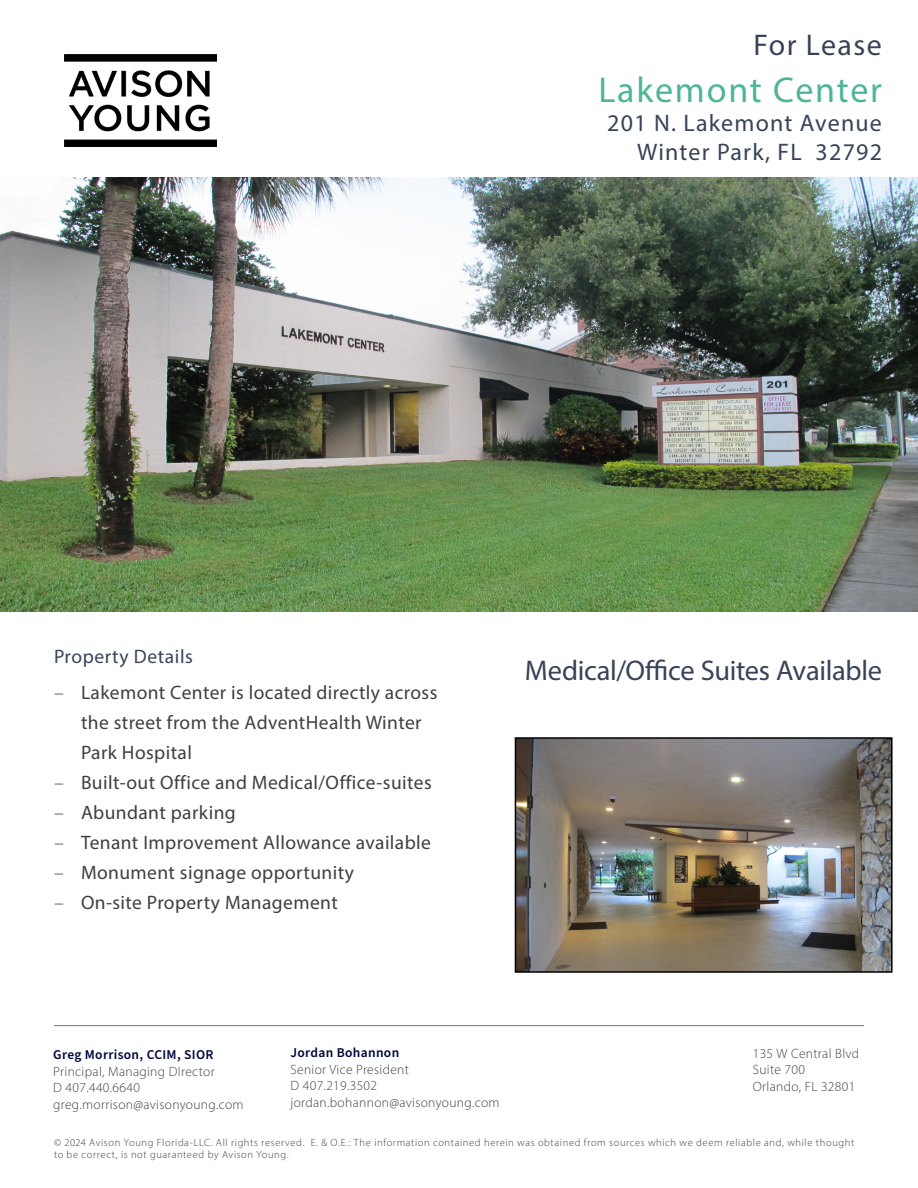
<style>
.page{position:relative;width:918px;height:1188px;background:#fff}
.page>*{position:absolute;margin:0;border:0;box-sizing:border-box;transform-origin:0 0}
.t1{font:36px "Myriad Pro";letter-spacing:.05em;color:#4db595}
.t2{font:30px "Myriad Pro";letter-spacing:.05em;color:#384358}
.Body_12pt{font:28.5px "Myriad Pro";letter-spacing:-.01em;color:#384358}
.t3{font:24px/28.8px "Myriad Pro";letter-spacing:.05em;color:#384358;text-align:right}
.t4{font:19.5px/30px "Myriad Pro";letter-spacing:.02em;color:#404042}
.Header_14pt_Left{font:19.5px "Myriad Pro";letter-spacing:.03em;color:#384358}
._9pt_Left{font:300 13.5px/16.5px "Myriad Pro";letter-spacing:.025em;color:#404042}
._9pt_Left-2{font:600 13.5px "Source Sans Pro";letter-spacing:.025em;color:#00063e}
.t5{font:300 10.5px/12.6px "Myriad Pro";letter-spacing:.06em;color:#404042}
.s1{font-weight:300}
</style>
<div class="page">
<hr style="left:54px;top:1025px;width:810px;height:1px;background:#7d716e">
<img style="left:64px;top:54px;width:152px;height:93px">
<img style="left:0;top:178px;width:918px;height:433px">
<img style="left:518px;top:740px;width:372px;height:230px">
<div style="left:515px;top:737px;width:378px;height:236px;border:2px solid #000"></div>
<p class="t2" style="left:754px;top:27px;width:130px">For Lease</p>
<p class="t1" style="left:599px;top:68px;width:285px">Lakemont Center</p>
<p class="t3" style="left:607px;top:108px;width:276px">201 N. Lakemont Avenue<br>Winter Park, FL 32792</p>
<p class="Header_14pt_Left" style="left:54px;top:644px;width:140px">Property Details</p>
<p class="t4" style="left:81px;top:678px;width:358px;text-indent:-27px"><span class="s1">–</span> Lakemont Center is located directly across the street from the AdventHealth Winter<br>Park Hospital</p>
<p class="t4" style="left:54px;top:768px;width:379px"><span class="s1">–</span> Built-out Office and Medical/Office-suites</p>
<p class="t4" style="left:54px;top:798px;width:183px"><span class="s1">–</span> Abundant parking</p>
<p class="t4" style="left:54px;top:828px;width:378px"><span class="s1">–</span> Tenant Improvement Allowance available</p>
<p class="t4" style="left:54px;top:858px;width:301px"><span class="s1">–</span> Monument signage opportunity</p>
<p class="t4" style="left:54px;top:888px;width:285px"><span class="s1">–</span> On-site Property Management</p>
<p class="Body_12pt" style="left:525px;top:653px;width:359px">Medical/Office Suites Available</p>
<p class="_9pt_Left-2" style="left:53px;top:1046px;width:162px">Greg Morrison, CCIM, SIOR</p>
<p class="_9pt_Left" style="left:53px;top:1063px;width:192px">Principal, Managing DIrector<br>D 407.440.6640 greg.morrison@avisonyoung.com</p>
<p class="_9pt_Left-2" style="left:291px;top:1044px;width:110px">Jordan Bohannon</p>
<p class="_9pt_Left" style="left:291px;top:1061px;width:211px">Senior Vice President<br>D 407.219.3502 jordan.bohannon@avisonyoung.com</p>
<p class="_9pt_Left" style="left:753px;top:1045px;width:108px">135 W Central Blvd</p>
<p class="_9pt_Left" style="left:753px;top:1061px;width:54px">Suite 700</p>
<p class="_9pt_Left" style="left:753px;top:1078px;width:104px">Orlando, FL 32801</p>
<p class="t5" style="left:54px;top:1136px;width:802px">© 2024 Avison Young Florida-LLC. All rights reserved. E. &amp; O.E.: The information contained herein was obtained from sources which we deem reliable and, while thought to be correct, is not guaranteed by Avison Young.</p>
</div>
